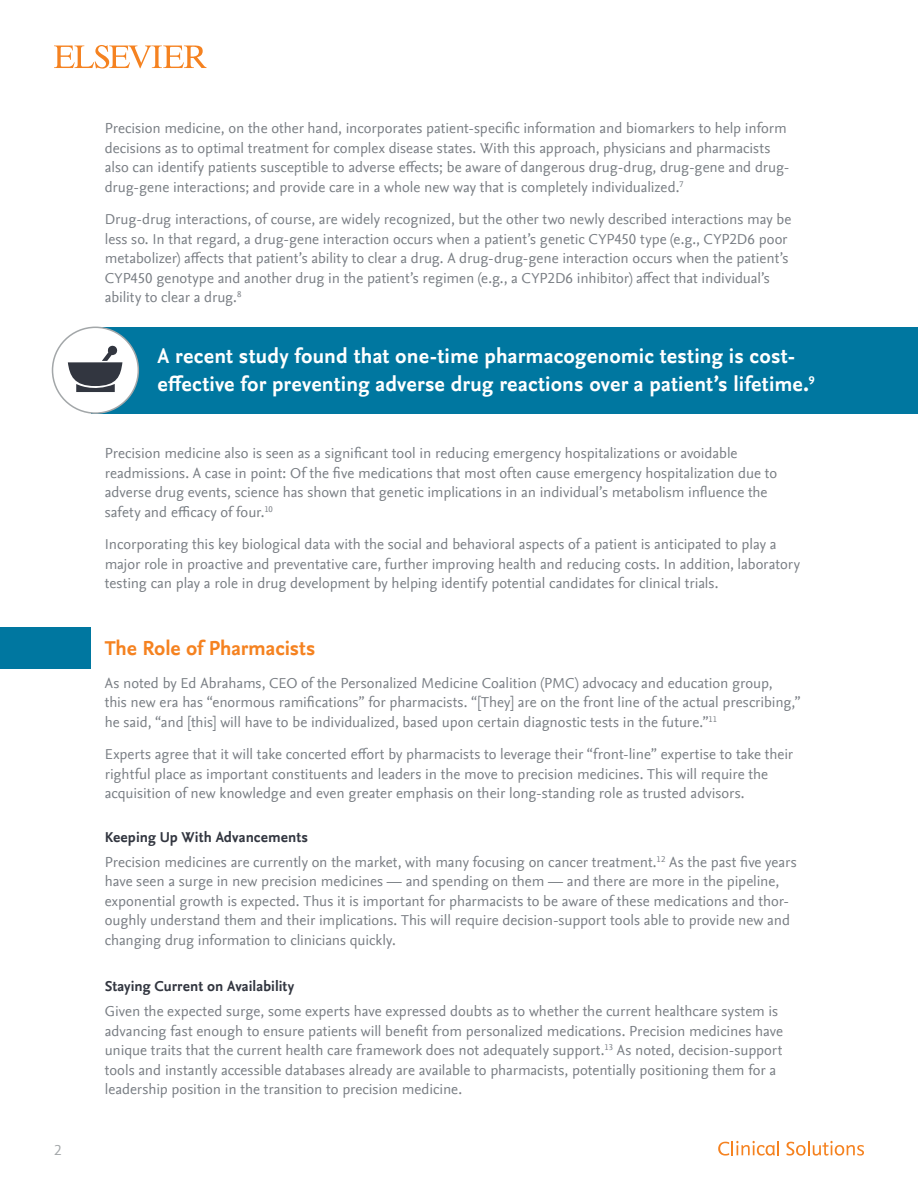
<style>
.page{position:relative;width:918px;height:1188px;background:#fff}
.page>*{position:absolute;margin:0;border:0;box-sizing:border-box;transform-origin:0 0}
.t1{font:700 21.45px/28px "Nexus Sans Offc Pro";letter-spacing:.005em;color:#fff}
.t2{font:700 21px "Nexus Sans Offc Pro";letter-spacing:-.005em;color:#f58220}
.t3{font:15px/19.5px "Nexus Sans Offc Pro";color:#787d83}
.t4{font:700 15px "Nexus Sans Offc Pro";color:#323640}
.t5{font:15px "Nexus Sans Offc Pro";color:#a3a7a9}
.s1{font-weight:700;color:#323640}
</style>
<div class="page">
<div style="left:0;top:627px;width:91px;height:41px;background:#0077a0"></div>
<div style="left:91px;top:327px;width:827px;height:87px;background:#0077a0"></div>
<div style="left:53px;top:327px;width:85px;height:86px;background:#fff;border-radius:50%"></div>
<div style="left:52px;top:327px;width:87px;height:87px;border:2px solid #a3a7a9;border-radius:50%"></div>
<svg style="left:68px;top:345px;width:54px;height:47px"></svg>
<svg style="left:718px;top:1141px;width:61px;height:15px"></svg>
<svg style="left:786px;top:1141px;width:78px;height:15px"></svg>
<svg style="left:54px;top:45px;width:153px;height:24px"></svg>
<p class="t5" style="left:54px;top:1139px;width:9px">2</p>
<p class="t3" style="left:105px;top:118px;width:686px">Precision medicine, on the other hand, incorporates patient-specific information and biomarkers to help inform decisions as to optimal treatment for complex disease states. With this approach, physicians and pharmacists also can identify patients susceptible to adverse effects; be aware of dangerous drug-drug, drug-gene and drug&shy;drug-gene interactions; and provide care in a whole new way that is completely individualized.<sup>7</sup></p>
<p class="t3" style="left:105px;top:209px;width:688px">Drug-drug interactions, of course, are widely recognized, but the other two newly described interactions may be less so. In that regard, a drug-gene interaction occurs when a patient’s genetic CYP450 type (e.g., CYP2D6 poor metabolizer) affects that patient’s ability to clear a drug. A drug-drug-gene interaction occurs when the patient’s CYP450 genotype and another drug in the patient’s regimen (e.g., a CYP2D6 inhibitor) affect that individual’s ability to clear a drug.<sup>8</sup></p>
<h1 class="t1" style="left:158px;top:341px;width:659px">A recent study found that one-time pharmacogenomic testing is cost&shy;effective for preventing adverse drug reactions over a patient’s lifetime.<sup>9</sup></h1>
<p class="t3" style="left:105px;top:443px;width:674px">Precision medicine also is seen as a significant tool in reducing emergency hospitalizations or avoidable readmissions. A case in point: Of the five medications that most often cause emergency hospitalization due to adverse drug events, science has shown that genetic implications in an individual’s metabolism influence the safety and efficacy of four.<sup>10</sup></p>
<p class="t3" style="left:105px;top:534px;width:697px">Incorporating this key biological data with the social and behavioral aspects of a patient is anticipated to play a major role in proactive and preventative care, further improving health and reducing costs. In addition, laboratory testing can play a role in drug development by helping identify potential candidates for clinical trials.</p>
<h2 class="t2" style="left:105px;top:632px;width:212px">The Role of Pharmacists</h2>
<p class="t3" style="left:105px;top:672px;width:697px">As noted by Ed Abrahams, CEO of the Personalized Medicine Coalition (PMC) advocacy and education group,<br>this new era has “enormous ramifications” for pharmacists. “[They] are on the front line of the actual prescribing,” he said, “and [this] will have to be individualized, based upon certain diagnostic tests in the future.”<sup>11</sup></p>
<p class="t3" style="left:105px;top:744px;width:690px">Experts agree that it will take concerted effort by pharmacists to leverage their “front-line” expertise to take their rightful place as important constituents and leaders in the move to precision medicines. This will require the acquisition of new knowledge and even greater emphasis on their long-standing role as trusted advisors.</p>
<p class="t3" style="left:105px;top:824px;width:693px;line-height:24.9px"><span class="s1">Keeping Up With Advancements<br></span>Precision medicines are currently on the market, with many focusing on cancer treatment.<sup>12</sup> As the past five years</p>
<p class="t3" style="left:105px;top:871px;width:687px">have seen a surge in new precision medicines — and spending on them — and there are more in the pipeline, exponential growth is expected. Thus it is important for pharmacists to be aware of these medications and thor&shy;oughly understand them and their implications. This will require decision-support tools able to provide new and changing drug information to clinicians quickly.</p>
<p class="t4" style="left:105px;top:975px;width:191px">Staying Current on Availability</p>
<p class="t3" style="left:105px;top:1001px;width:680px">Given the expected surge, some experts have expressed doubts as to whether the current healthcare system is advancing fast enough to ensure patients will benefit from personalized medications. Precision medicines have unique traits that the current health care framework does not adequately support.<sup>13</sup> As noted, decision-support tools and instantly accessible databases already are available to pharmacists, potentially positioning them for a leadership position in the transition to precision medicine.</p>
</div>
